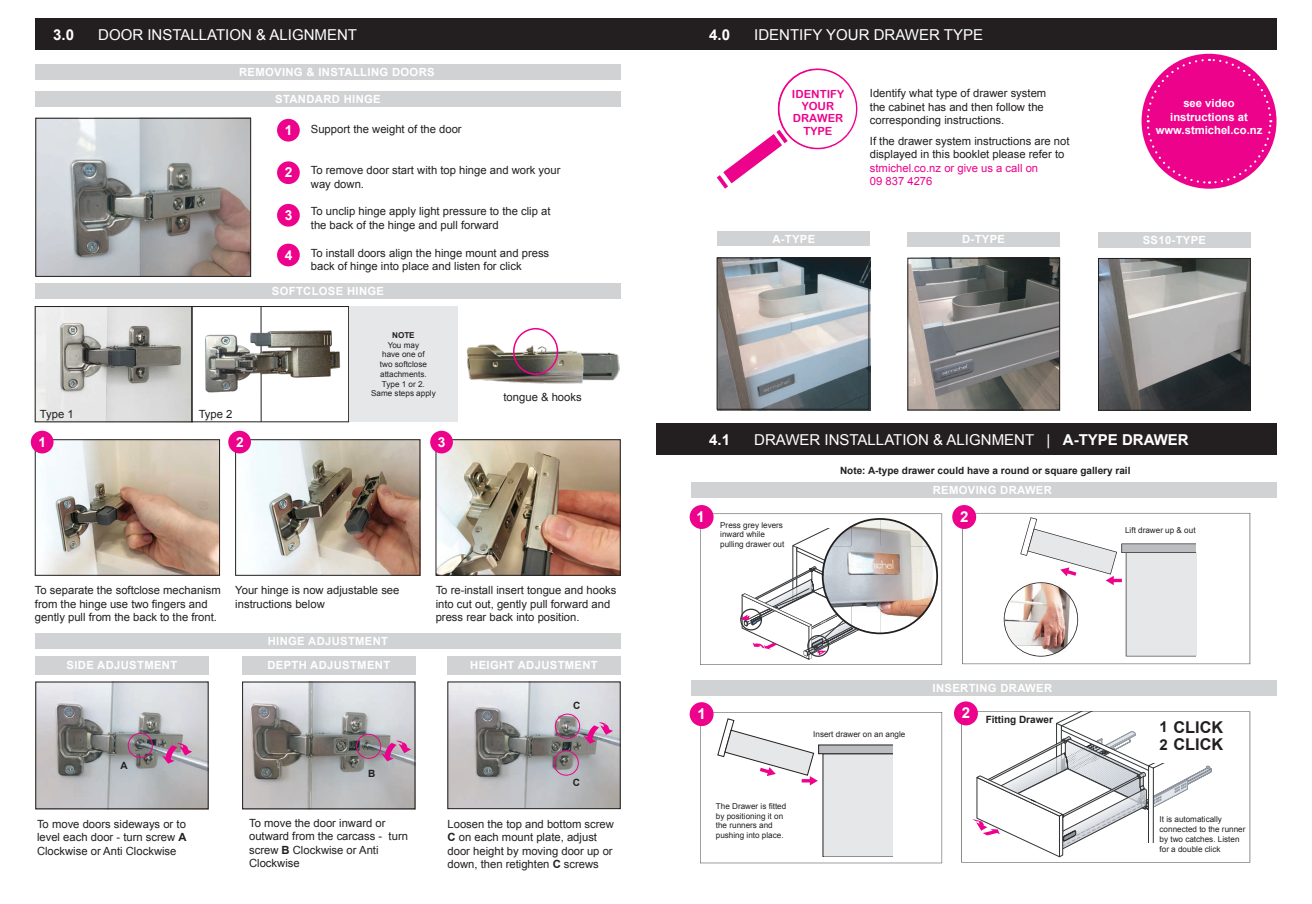
<style>
.page{position:relative;width:1312px;height:904px;background:#fff}
.page>*{position:absolute;margin:0;border:0;box-sizing:border-box;transform-origin:0 0}
.t1{font:700 16.25px/17.1px "Arial";color:#231f20}
.t2{font:15px "Arial";color:#fff}
.t3{font:700 15px "Arial";color:#fff}
.t4{font:700 13.75px "Arial";color:#fff}
.t5{font:11.25px/13.5px "Arial";color:#231f20}
.t6{font:700 11.25px "Arial";letter-spacing:.03em;color:#fff}
.t7{font:700 11.25px/13.8px "Arial";color:#fff;text-align:center}
.t8{font:11.25px/13.5px "Arial";color:#ed028c}
.t9{font:11.25px/12.4px "Arial Rounded MT Bold";color:#ed028c;text-align:center}
.t10{font:700 10px "Arial";color:#231f20}
.t11{font:8.12px/9.8px "Arial";color:#231f20}
.t12{font:700 8.12px "Arial";color:#231f20}
.s1{font-weight:700}
.s2{font-size:15px}
</style>
<div class="page">
<div style="left:35px;top:18px;width:1241px;height:32px;background:#231f20"></div>
<img style="left:1099px;top:260px;width:149px;height:148px">
<img style="left:909px;top:260px;width:148px;height:148px">
<img style="left:717px;top:259px;width:152px;height:151px">
<div style="left:1141px;top:54px;width:135px;height:135px;background:#ed028c;border-radius:50%"></div>
<svg style="left:1145px;top:58px;width:127px;height:127px"></svg>
<svg style="left:716px;top:68px;width:142px;height:121px"></svg>
<div style="left:1097px;top:258px;width:153px;height:152px;border:1px solid #231f20"></div>
<div style="left:716px;top:257px;width:153px;height:152px;border:1px solid #231f20"></div>
<div style="left:907px;top:258px;width:152px;height:152px;border:1px solid #231f20"></div>
<div style="left:717px;top:231px;width:152px;height:15px;background:#d1d2d4"></div>
<div style="left:907px;top:232px;width:152px;height:15px;background:#d1d2d4"></div>
<div style="left:1097px;top:232px;width:153px;height:15px;background:#d1d2d4"></div>
<svg style="left:700px;top:513px;width:241px;height:151px"></svg>
<svg style="left:962px;top:513px;width:287px;height:151px"></svg>
<svg style="left:700px;top:712px;width:241px;height:151px"></svg>
<svg style="left:961px;top:711px;width:288px;height:151px"></svg>
<div style="left:1152px;top:717px;width:77px;height:45px;background:#fff"></div>
<div style="left:690px;top:482px;width:585px;height:16px;background:#d1d2d4"></div>
<div style="left:690px;top:679px;width:585px;height:16px;background:#d1d2d4"></div>
<div style="left:689px;top:505px;width:24px;height:24px;background:#ed028c;border-radius:50%"></div>
<div style="left:952px;top:505px;width:23px;height:24px;background:#ed028c;border-radius:50%"></div>
<div style="left:953px;top:701px;width:24px;height:24px;background:#ed028c;border-radius:50%"></div>
<div style="left:689px;top:702px;width:24px;height:24px;background:#ed028c;border-radius:50%"></div>
<div style="left:656px;top:423px;width:620px;height:32px;background:#231f20"></div>
<img style="left:37px;top:308px;width:304px;height:112px">
<img style="left:37px;top:441px;width:181px;height:132px">
<img style="left:237px;top:441px;width:181px;height:132px">
<img style="left:437px;top:441px;width:181px;height:132px">
<img style="left:37px;top:120px;width:212px;height:155px">
<div style="left:35px;top:118px;width:216px;height:159px;border:1px solid #231f20"></div>
<div style="left:35px;top:306px;width:157px;height:116px;border:1px solid #231f20"></div>
<div style="left:192px;top:306px;width:157px;height:116px;border:1px solid #231f20"></div>
<div style="left:35px;top:439px;width:185px;height:136px;border:1px solid #231f20"></div>
<div style="left:235px;top:439px;width:185px;height:136px;border:1px solid #231f20"></div>
<div style="left:435px;top:439px;width:185px;height:136px;border:1px solid #231f20"></div>
<div style="left:277px;top:119px;width:23px;height:22px;background:#ed028c;border-radius:50%"></div>
<div style="left:31px;top:431px;width:22px;height:22px;background:#ed028c;border-radius:50%"></div>
<div style="left:277px;top:161px;width:23px;height:23px;background:#ed028c;border-radius:50%"></div>
<div style="left:277px;top:204px;width:23px;height:23px;background:#ed028c;border-radius:50%"></div>
<div style="left:277px;top:244px;width:23px;height:22px;background:#ed028c;border-radius:50%"></div>
<div style="left:228px;top:431px;width:23px;height:22px;background:#ed028c;border-radius:50%"></div>
<div style="left:430px;top:431px;width:23px;height:22px;background:#ed028c;border-radius:50%"></div>
<div style="left:35px;top:64px;width:585px;height:16px;background:#d1d2d4"></div>
<div style="left:35px;top:91px;width:585px;height:16px;background:#d1d2d4"></div>
<div style="left:35px;top:283px;width:585px;height:16px;background:#d1d2d4"></div>
<img style="left:244px;top:683px;width:169px;height:124px">
<div style="left:242px;top:681px;width:173px;height:128px;border:1px solid #231f20"></div>
<img style="left:449px;top:683px;width:169px;height:124px">
<div style="left:447px;top:681px;width:173px;height:128px;border:1px solid #231f20"></div>
<img style="left:37px;top:683px;width:169px;height:124px">
<svg style="left:381px;top:740px;width:30px;height:21px"></svg>
<svg style="left:162px;top:743px;width:30px;height:20px"></svg>
<div style="left:356px;top:733px;width:25px;height:25px;border:1px solid #ed028c;border-radius:50%"></div>
<div style="left:128px;top:733px;width:25px;height:25px;border:1px solid #ed028c;border-radius:50%"></div>
<svg style="left:553px;top:713px;width:59px;height:63px;background:#a795a1"></svg>
<div style="left:35px;top:681px;width:173px;height:128px;border:1px solid #231f20"></div>
<div style="left:35px;top:656px;width:173px;height:18px;background:#d1d2d4"></div>
<div style="left:242px;top:656px;width:173px;height:18px;background:#d1d2d4"></div>
<div style="left:447px;top:656px;width:173px;height:18px;background:#d1d2d4"></div>
<div style="left:35px;top:633px;width:585px;height:16px;background:#d1d2d4"></div>
<div style="left:349px;top:306px;width:108px;height:116px;background:#e6e7e9"></div>
<img style="left:466px;top:328px;width:154px;height:56px">
<div style="left:513px;top:328px;width:45px;height:47px;border:2px solid #ed028c;border-radius:50%"></div>
<h2 class="t3" style="left:53px;top:24px;width:22px">3.0</h2>
<h2 class="t2" style="left:98px;top:24px;width:260px">DOOR INSTALLATION &amp; ALIGNMENT</h2>
<p class="t6" style="left:239px;top:65px;width:197px">REMOVING &amp; INSTALLING DOORS</p>
<p class="t6" style="left:275px;top:91px;width:107px">STANDARD HINGE</p>
<p class="t4" style="left:285px;top:121px;width:9px">1</p>
<p class="t4" style="left:285px;top:163px;width:9px">2</p>
<p class="t4" style="left:285px;top:206px;width:9px">3</p>
<p class="t4" style="left:285px;top:245px;width:9px">4</p>
<p class="t5" style="left:311px;top:122px;width:152px">Support the weight of the door</p>
<p class="t5" style="left:311px;top:163px;width:251px">To remove door start with top hinge and work your way down.</p>
<p class="t5" style="left:311px;top:205px;width:241px">To unclip hinge apply light pressure to the clip at the back of the hinge and pull forward</p>
<p class="t5" style="left:311px;top:246px;width:240px">To install doors align the hinge mount and press back of hinge into place and listen for click</p>
<p class="t6" style="left:272px;top:284px;width:114px">SOFTCLOSE HINGE</p>
<p class="t5" style="left:40px;top:407px;width:35px">Type 1</p>
<p class="t5" style="left:199px;top:407px;width:35px">Type 2</p>
<p class="t12" style="left:392px;top:329px;width:24px">NOTE</p>
<p class="t11" style="left:371px;top:340px;width:66px;text-align:center">You may<br>have one of<br>two softclose attachments.<br>Type 1 or 2.<br>Same steps apply</p>
<p class="t4" style="left:39px;top:432px;width:9px">1</p>
<p class="t4" style="left:236px;top:432px;width:9px">2</p>
<p class="t4" style="left:438px;top:432px;width:9px">3</p>
<p class="t5" style="left:503px;top:390px;width:80px">tongue &amp; hooks</p>
<p class="t5" style="left:35px;top:583px;width:187px">To separate the softclose mechanism from the hinge use two fingers and gently pull from the back to the front.</p>
<p class="t5" style="left:235px;top:584px;width:166px">Your hinge is now adjustable see instructions below</p>
<p class="t5" style="left:435px;top:584px;width:182px">To re-install insert tongue and hooks into cut out, gently pull forward and press rear back into position.</p>
<p class="t6" style="left:268px;top:633px;width:122px">HINGE ADJUSTMENT</p>
<p class="t6" style="left:67px;top:657px;width:112px">SIDE ADJUSTMENT</p>
<p class="t6" style="left:267px;top:657px;width:124px">DEPTH ADJUSTMENT</p>
<p class="t6" style="left:470px;top:657px;width:129px">HEIGHT ADJUSTMENT</p>
<p class="t10" style="left:121px;top:758px;width:9px">A</p>
<p class="t10" style="left:368px;top:767px;width:9px">B</p>
<p class="t10" style="left:573px;top:699px;width:9px">C</p>
<p class="t10" style="left:572px;top:776px;width:9px">C</p>
<p class="t5" style="left:37px;top:817px;width:151px;text-align:justify">To move doors sideways or to level each door - turn screw <span class="s1">A </span>Clockwise or Anti Clockwise</p>
<p class="t5" style="left:249px;top:816px;width:160px">To move the door inward or outward from the carcass - turn screw <span class="s1">B</span> Clockwise or Anti<br>Clockwise</p>
<p class="t5" style="left:447px;top:817px;width:168px">Loosen the top and bottom screw<br><span class="s1">C</span> on each mount plate, adjust door height by moving door up or down, then retighten <span class="s1">C</span> screws</p>
<h2 class="t3" style="left:709px;top:24px;width:22px">4.0</h2>
<h2 class="t2" style="left:754px;top:24px;width:230px">IDENTIFY YOUR DRAWER TYPE</h2>
<p class="t9" style="left:791px;top:87px;width:54px">IDENTIFY<br>YOUR<br>DRAWER<br>TYPE</p>
<p class="t5" style="left:869px;top:86px;width:178px">Identify what type of drawer system the cabinet has and then follow the corresponding instructions.</p>
<p class="t5" style="left:869px;top:134px;width:201px">If the drawer system instructions are not displayed in this booklet please refer to</p>
<p class="t8" style="left:869px;top:161px;width:170px">stmichel.co.nz or give us a call on<br>09 837 4276</p>
<p class="t7" style="left:1155px;top:96px;width:108px">see video instructions at www.stmichel.co.nz</p>
<p class="t6" style="left:772px;top:231px;width:44px">A-TYPE</p>
<p class="t6" style="left:961px;top:232px;width:44px">D-TYPE</p>
<p class="t6" style="left:1142px;top:232px;width:65px">SS10-TYPE</p>
<h2 class="t3" style="left:709px;top:429px;width:22px">4.1</h2>
<h2 class="t2" style="left:754px;top:430px;width:436px">DRAWER INSTALLATION &amp; ALIGNMENT | <span class="s1">A-TYPE DRAWER</span></h2>
<p class="t10" style="left:839px;top:464px;width:292px">Note: A-type drawer could have a round or square gallery rail</p>
<p class="t6" style="left:932px;top:483px;width:121px">REMOVING DRAWER</p>
<h2 class="t3" style="left:696px;top:507px;width:10px">1</h2>
<h2 class="t3" style="left:959px;top:507px;width:10px">2</h2>
<p class="t11" style="left:720px;top:520px;width:66px">Press grey levers inward while pulling drawer out</p>
<p class="t6" style="left:932px;top:680px;width:121px">INSERTING DRAWER</p>
<h2 class="t3" style="left:697px;top:703px;width:10px">1</h2>
<h2 class="t3" style="left:961px;top:702px;width:10px">2</h2>
<p class="t11" style="left:813px;top:729px;width:94px">Insert drawer on an angle</p>
<p class="t10" style="left:985px;top:713px;width:69px">Fitting Drawer</p>
<p class="t11" style="left:715px;top:801px;width:72px">The Drawer is fitted by positioning it on the runners and pushing into place.</p>
<p class="t11" style="left:1124px;top:525px;width:72px">Lift drawer up &amp; out</p>
<h1 class="t1" style="left:1159px;top:719px;width:65px"><span class="s2">1</span> CLICK<br><span class="s2">2</span> CLICK</h1>
<p class="t11" style="left:1159px;top:814px;width:87px">It is automatically connected to the runner by two catches. Listen for a double click</p>
</div>
